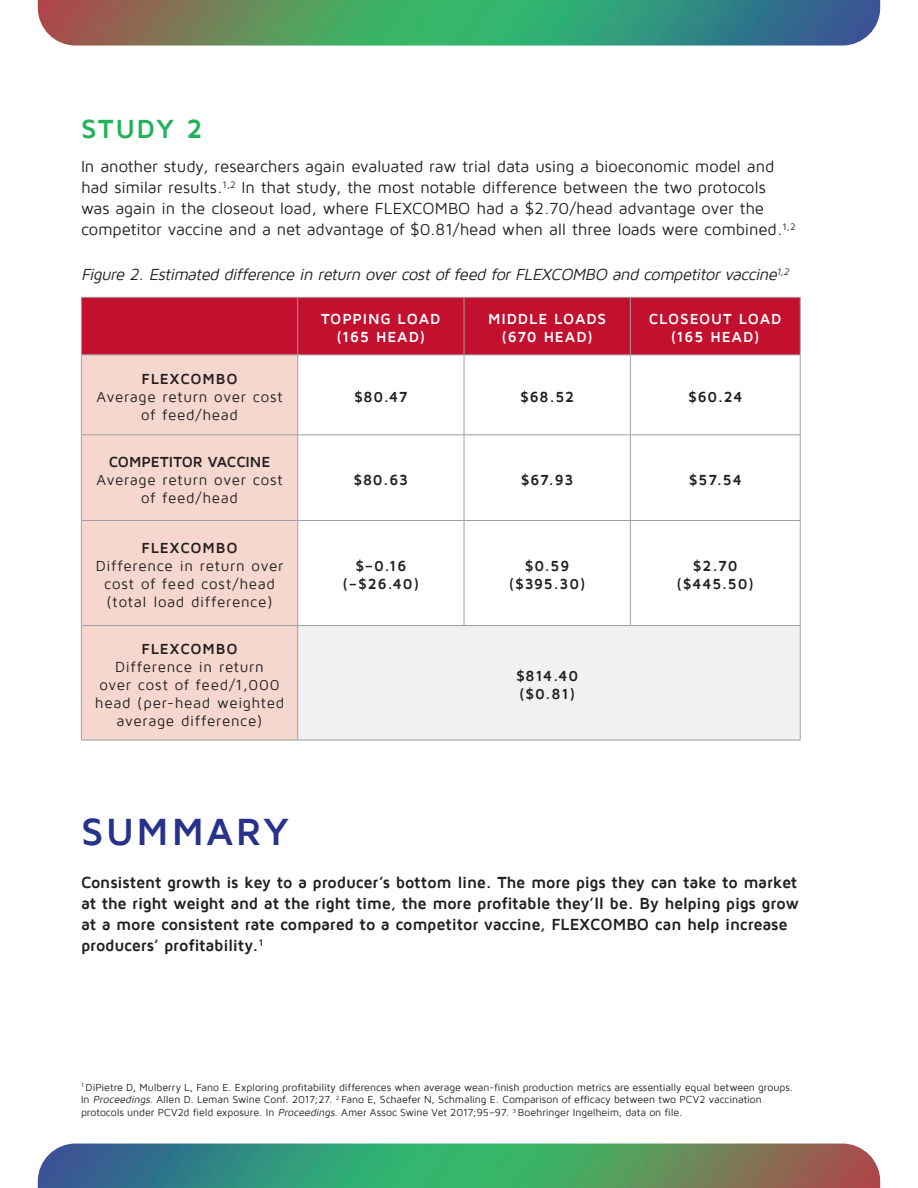
<style>
.page{position:relative;width:918px;height:1188px;background:#fff}
.page>*{position:absolute;margin:0;border:0;box-sizing:border-box;transform-origin:0 0}
.t1{font:700 39px "Maven Pro";letter-spacing:.055em;color:#29328b}
.t2{font:700 27px "Maven Pro";letter-spacing:.05em;color:#21b259}
.t3{font:16.5px/21px "Maven Pro";letter-spacing:-.005em;color:#231f20}
.t4{font:700 16.5px/21px "Maven Pro";letter-spacing:-.015em;color:#231f20}
.t5{font:italic 16.5px "Maven Pro";color:#231f20}
.t6{font:15px/18px "Maven Pro";letter-spacing:.045em;color:#231f20;text-align:center}
.t7{font:700 15px "Maven Pro";letter-spacing:.055em;color:#231f20}
.t8{font:700 15px "Maven Pro";letter-spacing:.055em;color:#fff}
.t9{font:700 15px "Maven Pro";letter-spacing:-.005em;color:#231f20}
.t10{font:10.5px/12.6px "Maven Pro";letter-spacing:-.005em;color:#231f20}
.s1{font-style:italic}
</style>
<div class="page">
<div style="left:82px;top:298px;width:718px;height:57px;background:#c3102f"></div>
<div style="left:82px;top:356px;width:215px;height:384px;background:#f5d7ce"></div>
<div style="left:298px;top:626px;width:502px;height:114px;background:#f0f1f2"></div>
<hr style="left:630px;top:297px;width:171px;height:1px;background:#9d9fa2">
<hr style="left:800px;top:298px;width:1px;height:57px;background:#9d9fa2">
<hr style="left:800px;top:626px;width:1px;height:114px;background:#9d9fa2">
<hr style="left:630px;top:740px;width:171px;height:1px;background:#9d9fa2">
<hr style="left:81px;top:297px;width:217px;height:1px;background:#9d9fa2">
<hr style="left:81px;top:298px;width:1px;height:57px;background:#9d9fa2">
<hr style="left:81px;top:626px;width:1px;height:114px;background:#9d9fa2">
<hr style="left:81px;top:740px;width:217px;height:1px;background:#9d9fa2">
<hr style="left:464px;top:297px;width:166px;height:1px;background:#9d9fa2">
<hr style="left:630px;top:298px;width:1px;height:57px;background:#9d9fa2">
<hr style="left:630px;top:355px;width:1px;height:79px;background:#9d9fa2">
<hr style="left:630px;top:435px;width:1px;height:85px;background:#9d9fa2">
<hr style="left:630px;top:521px;width:1px;height:104px;background:#9d9fa2">
<hr style="left:464px;top:740px;width:166px;height:1px;background:#9d9fa2">
<hr style="left:81px;top:355px;width:217px;height:1px;background:#9d9fa2">
<hr style="left:81px;top:355px;width:1px;height:79px;background:#9d9fa2">
<hr style="left:298px;top:355px;width:166px;height:1px;background:#9d9fa2">
<hr style="left:464px;top:355px;width:166px;height:1px;background:#9d9fa2">
<hr style="left:630px;top:355px;width:171px;height:1px;background:#9d9fa2">
<hr style="left:800px;top:355px;width:1px;height:79px;background:#9d9fa2">
<hr style="left:81px;top:521px;width:1px;height:104px;background:#9d9fa2">
<hr style="left:800px;top:521px;width:1px;height:104px;background:#9d9fa2">
<hr style="left:81px;top:625px;width:217px;height:1px;background:#9d9fa2">
<hr style="left:298px;top:625px;width:166px;height:1px;background:#9d9fa2">
<hr style="left:464px;top:625px;width:166px;height:1px;background:#9d9fa2">
<hr style="left:630px;top:625px;width:171px;height:1px;background:#9d9fa2">
<hr style="left:298px;top:297px;width:166px;height:1px;background:#9d9fa2">
<hr style="left:297px;top:298px;width:1px;height:57px;background:#9d9fa2">
<hr style="left:464px;top:298px;width:1px;height:57px;background:#9d9fa2">
<hr style="left:297px;top:355px;width:1px;height:79px;background:#9d9fa2">
<hr style="left:464px;top:355px;width:1px;height:79px;background:#9d9fa2">
<hr style="left:297px;top:435px;width:1px;height:85px;background:#9d9fa2">
<hr style="left:464px;top:435px;width:1px;height:85px;background:#9d9fa2">
<hr style="left:297px;top:521px;width:1px;height:104px;background:#9d9fa2">
<hr style="left:464px;top:521px;width:1px;height:104px;background:#9d9fa2">
<hr style="left:297px;top:626px;width:1px;height:114px;background:#9d9fa2">
<hr style="left:298px;top:740px;width:166px;height:1px;background:#9d9fa2">
<hr style="left:81px;top:434px;width:217px;height:1px;background:#9d9fa2">
<hr style="left:81px;top:435px;width:1px;height:85px;background:#9d9fa2">
<hr style="left:298px;top:434px;width:166px;height:1px;background:#9d9fa2">
<hr style="left:464px;top:434px;width:166px;height:1px;background:#9d9fa2">
<hr style="left:630px;top:434px;width:171px;height:1px;background:#9d9fa2">
<hr style="left:800px;top:435px;width:1px;height:85px;background:#9d9fa2">
<hr style="left:81px;top:520px;width:217px;height:1px;background:#9d9fa2">
<hr style="left:298px;top:520px;width:166px;height:1px;background:#9d9fa2">
<hr style="left:464px;top:520px;width:166px;height:1px;background:#9d9fa2">
<hr style="left:630px;top:520px;width:171px;height:1px;background:#9d9fa2">
<img style="left:38px;top:1144px;width:842px;height:44px">
<img style="left:38px;top:0;width:842px;height:46px">
<p class="t2" style="left:81px;top:114px;width:123px">STUDY 2</p>
<p class="t3" style="left:81px;top:157px;width:716px">In another study, researchers again evaluated raw trial data using a bioeconomic model and had similar results.<sup>1,2</sup> In that study, the most notable difference between the two protocols was again in the closeout load, where FLEXCOMBO had a $2.70/head advantage over the competitor vaccine and a net advantage of $0.81/head when all three loads were combined.<sup>1,2</sup></p>
<p class="t5" style="left:81px;top:266px;width:712px">Figure 2. Estimated difference in return over cost of feed for FLEXCOMBO and competitor vaccine<sup>1,2</sup></p>
<p class="t8" style="left:321px;top:311px;width:121px">TOPPING LOAD</p>
<p class="t8" style="left:336px;top:329px;width:90px">(165 HEAD)</p>
<p class="t8" style="left:488px;top:311px;width:120px">MIDDLE LOADS</p>
<p class="t8" style="left:501px;top:329px;width:93px">(670 HEAD)</p>
<p class="t8" style="left:649px;top:311px;width:134px">CLOSEOUT LOAD</p>
<p class="t8" style="left:671px;top:329px;width:90px">(165 HEAD)</p>
<p class="t7" style="left:141px;top:371px;width:98px">FLEXCOMBO</p>
<p class="t6" style="left:96px;top:388px;width:188px">Average return over cost of feed/head</p>
<p class="t7" style="left:354px;top:389px;width:55px">$80.47</p>
<p class="t7" style="left:520px;top:389px;width:56px">$68.52</p>
<p class="t7" style="left:688px;top:389px;width:56px">$60.24</p>
<p class="t9" style="left:109px;top:454px;width:163px">COMPETITOR VACCINE</p>
<p class="t6" style="left:96px;top:471px;width:188px">Average return over cost of feed/head</p>
<p class="t7" style="left:353px;top:472px;width:56px">$80.63</p>
<p class="t7" style="left:521px;top:472px;width:54px">$67.93</p>
<p class="t7" style="left:689px;top:472px;width:54px">$57.54</p>
<p class="t7" style="left:141px;top:540px;width:98px">FLEXCOMBO</p>
<p class="t6" style="left:96px;top:557px;width:189px">Difference in return over cost of feed cost/head (total load difference)</p>
<p class="t7" style="left:355px;top:558px;width:52px">$–0.16</p>
<p class="t7" style="left:525px;top:558px;width:46px">$0.59</p>
<p class="t7" style="left:509px;top:576px;width:78px">($395.30)</p>
<p class="t7" style="left:693px;top:558px;width:46px">$2.70</p>
<p class="t7" style="left:677px;top:576px;width:79px">($445.50)</p>
<p class="t7" style="left:343px;top:576px;width:78px">(–$26.40)</p>
<p class="t7" style="left:141px;top:641px;width:98px">FLEXCOMBO</p>
<p class="t6" style="left:95px;top:658px;width:191px">Difference in return<br>over cost of feed/1,000 head (per-head weighted average difference)</p>
<p class="t7" style="left:516px;top:668px;width:64px">$814.40</p>
<p class="t7" style="left:519px;top:686px;width:58px">($0.81)</p>
<p class="t1" style="left:81px;top:812px;width:210px">SUMMARY</p>
<p class="t4" style="left:81px;top:872px;width:720px">Consistent growth is key to a producer’s bottom line. The more pigs they can take to market at the right weight and at the right time, the more profitable they’ll be. By helping pigs grow at a more consistent rate compared to a competitor vaccine, FLEXCOMBO can help increase producers’ profitability.<sup>1</sup></p>
<p class="t10" style="left:81px;top:1081px;width:714px"><sup>1</sup> DiPietre D, Mulberry L, Fano E. Exploring profitability differences when average wean-finish production metrics are essentially equal between groups.<br>In <span class="s1">Proceedings</span>. Allen D. Leman Swine Conf. 2017;27. <sup>2</sup> Fano E, Schaefer N, Schmaling E. Comparison of efficacy between two PCV2 vaccination protocols under PCV2d field exposure. In <span class="s1">Proceedings</span>. Amer Assoc Swine Vet 2017;95–97. <sup>3</sup> Boehringer Ingelheim, data on file.</p>
</div>
